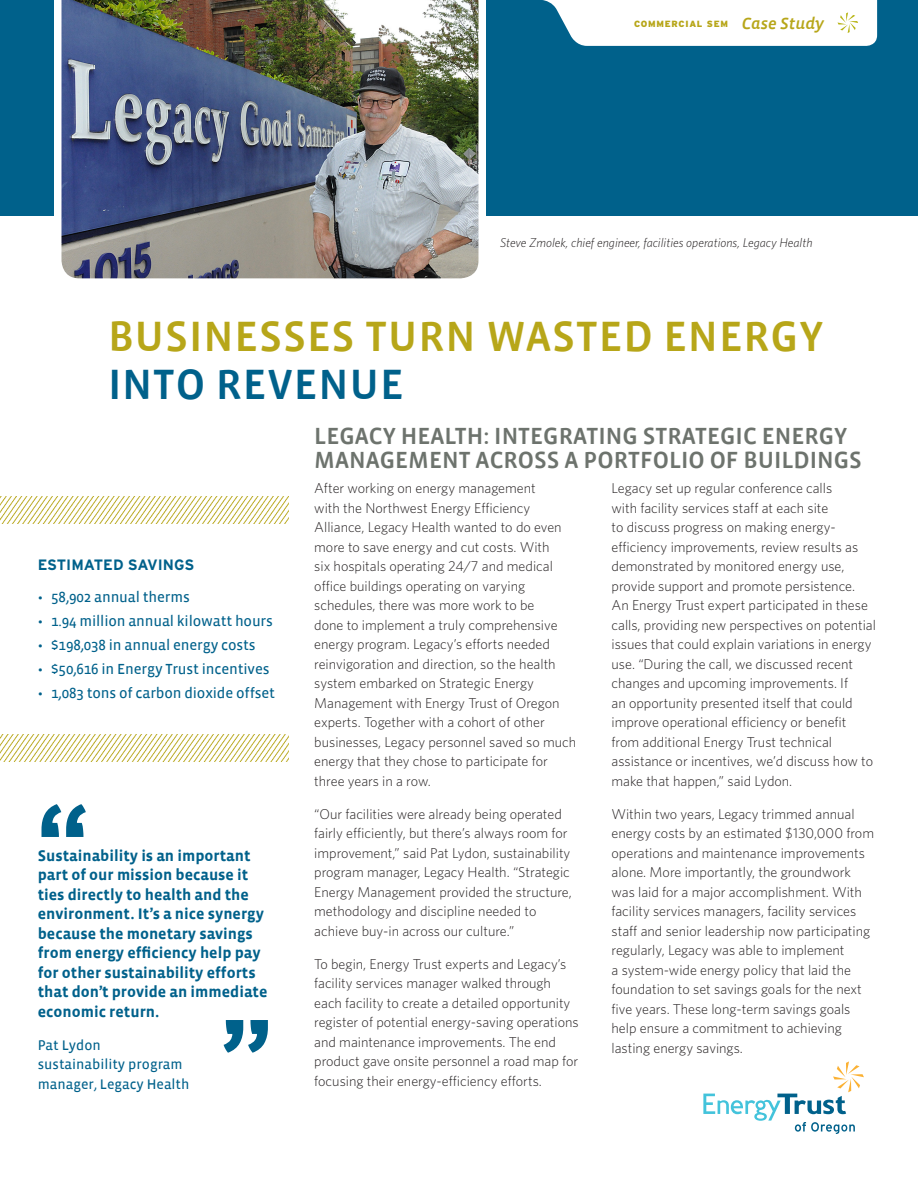
<style>
.page{position:relative;width:918px;height:1188px;background:#fff}
.page>*{position:absolute;margin:0;border:0;box-sizing:border-box;transform-origin:0 0}
.pullquote___text{font:700 112.5px "Vista Sans";color:#00618b}
.headline_1___35_35{font:43.5px/48px "Vista Sans Med";letter-spacing:.02em;color:#b7a619}
.headline_2___18_21{font:24px/24px "Vista Sans Med";color:#6d736d}
.caption_right{font:700 15.75px/19.5px "Vista Sans";color:#00618b}
.caption_right-2{font:15px "Vista Sans Reg";letter-spacing:-.01em;color:#00618b}
.caption_right-3{font:700 15px "Interstate";color:#00618b}
.body___9_5_13{font:300 14.25px/19.5px "Whitney";color:#231f20}
.caption_right-4{font:14.25px/19.5px "Vista Sans Reg";color:#00618b}
.t1{font:italic 300 12.75px "Whitney";color:#231f20}
.tab_descriptor{font:900 9px "Interstate";letter-spacing:.08em;color:#b7a619}
.s1{font-family:"Vista Sans Alt Med Ita";font-weight:400;font-size:16.5px}
.s2{color:#00618b}
.s3{font-size:13.5px}
</style>
<div class="page">
<div style="left:0;top:0;width:918px;height:216px;background:#00618b"></div>
<svg style="left:543px;top:0;width:334px;height:46px;background:#edf4f6"></svg>
<img style="left:54px;top:0;width:432px;height:279px">
<svg style="left:703px;top:1061px;width:161px;height:73px"></svg>
<img style="left:0;top:496px;width:288px;height:27px">
<img style="left:0;top:735px;width:288px;height:27px">
<p class="tab_descriptor" style="left:634px;top:18px;width:191px">COMMERCIAL SEM <span class="s1">Case Study</span></p>
<p class="t1" style="left:500px;top:235px;width:314px">Steve Zmolek, chief engineer, facilities operations, Legacy Health</p>
<p class="headline_1___35_35" style="left:108px;top:314px;width:717px">BUSINESSES TURN WASTED ENERGY<br><span class="s2">INTO REVENUE</span></p>
<p class="caption_right-3" style="left:38px;top:556px;width:158px">ESTIMATED SAVINGS</p>
<p class="caption_right-2" style="left:38px;top:589px;width:154px">• 58,902 annual therms</p>
<p class="caption_right-2" style="left:38px;top:613px;width:237px">• 1.94 million annual kilowatt hours</p>
<p class="caption_right-2" style="left:38px;top:637px;width:219px">• $198,038 in annual energy costs</p>
<p class="caption_right-2" style="left:38px;top:661px;width:233px">• $50,616 in Energy Trust incentives</p>
<p class="caption_right-2" style="left:38px;top:685px;width:239px">• 1,083 tons of carbon dioxide offset</p>
<p class="pullquote___text" style="left:38px;top:791px;width:54px">“</p>
<p class="caption_right" style="left:38px;top:846px;width:231px">Sustainability is an important part of our mission because it ties directly to health and the environment. It’s a nice synergy because the monetary savings from energy efficiency help pay for other sustainability efforts that don’t provide an immediate economic return.</p>
<p class="caption_right-4" style="left:38px;top:1035px;width:153px">Pat Lydon sustainability program manager<span class="s3">,</span> Legacy Health</p>
<p class="pullquote___text" style="left:219px;top:1005px;width:54px">”</p>
<p class="headline_2___18_21" style="left:314px;top:425px;width:549px">LEGACY HEALTH: INTEGRATING STRATEGIC ENERGY<br>MANAGEMENT ACROSS A PORTFOLIO OF BUILDINGS</p>
<p class="body___9_5_13" style="left:314px;top:478px;width:263px">After working on energy management<br>with the Northwest Energy Efficiency Alliance, Legacy Health wanted to do even more to save energy and cut costs. With<br>six hospitals operating 24/7 and medical office buildings operating on varying schedules, there was more work to be<br>done to implement a truly comprehensive energy program. Legacy’s efforts needed reinvigoration and direction, so the health system embarked on Strategic Energy Management with Energy Trust of Oregon experts. Together with a cohort of other businesses, Legacy personnel saved so much energy that they chose to participate for three years in a row.</p>
<p class="body___9_5_13" style="left:314px;top:804px;width:259px">“Our facilities were already being operated fairly efficiently, but there’s always room for improvement,” said Pat Lydon, sustainability program manager, Legacy Health. “Strategic Energy Management provided the structure, methodology and discipline needed to achieve buy-in across our culture.”</p>
<p class="body___9_5_13" style="left:314px;top:954px;width:266px">To begin, Energy Trust experts and Legacy’s facility services manager walked through each facility to create a detailed opportunity register of potential energy-saving operations and maintenance improvements. The end product gave onsite personnel a road map for focusing their energy-efficiency efforts.</p>
<p class="body___9_5_13" style="left:612px;top:478px;width:266px">Legacy set up regular conference calls<br>with facility services staff at each site<br>to discuss progress on making energy&shy;efficiency improvements, review results as demonstrated by monitored energy use, provide support and promote persistence.<br>An Energy Trust expert participated in these calls, providing new perspectives on potential issues that could explain variations in energy use. “During the call, we discussed recent changes and upcoming improvements. If<br>an opportunity presented itself that could improve operational efficiency or benefit from additional Energy Trust technical assistance or incentives, we’d discuss how to make that happen,” said Lydon.</p>
<p class="body___9_5_13" style="left:612px;top:804px;width:264px">Within two years, Legacy trimmed annual energy costs by an estimated $130,000 from operations and maintenance improvements alone. More importantly, the groundwork was laid for a major accomplishment. With facility services managers, facility services staff and senior leadership now participating regularly, Legacy was able to implement<br>a system-wide energy policy that laid the foundation to set savings goals for the next five years. These long-term savings goals help ensure a commitment to achieving lasting energy savings.</p>
</div>
